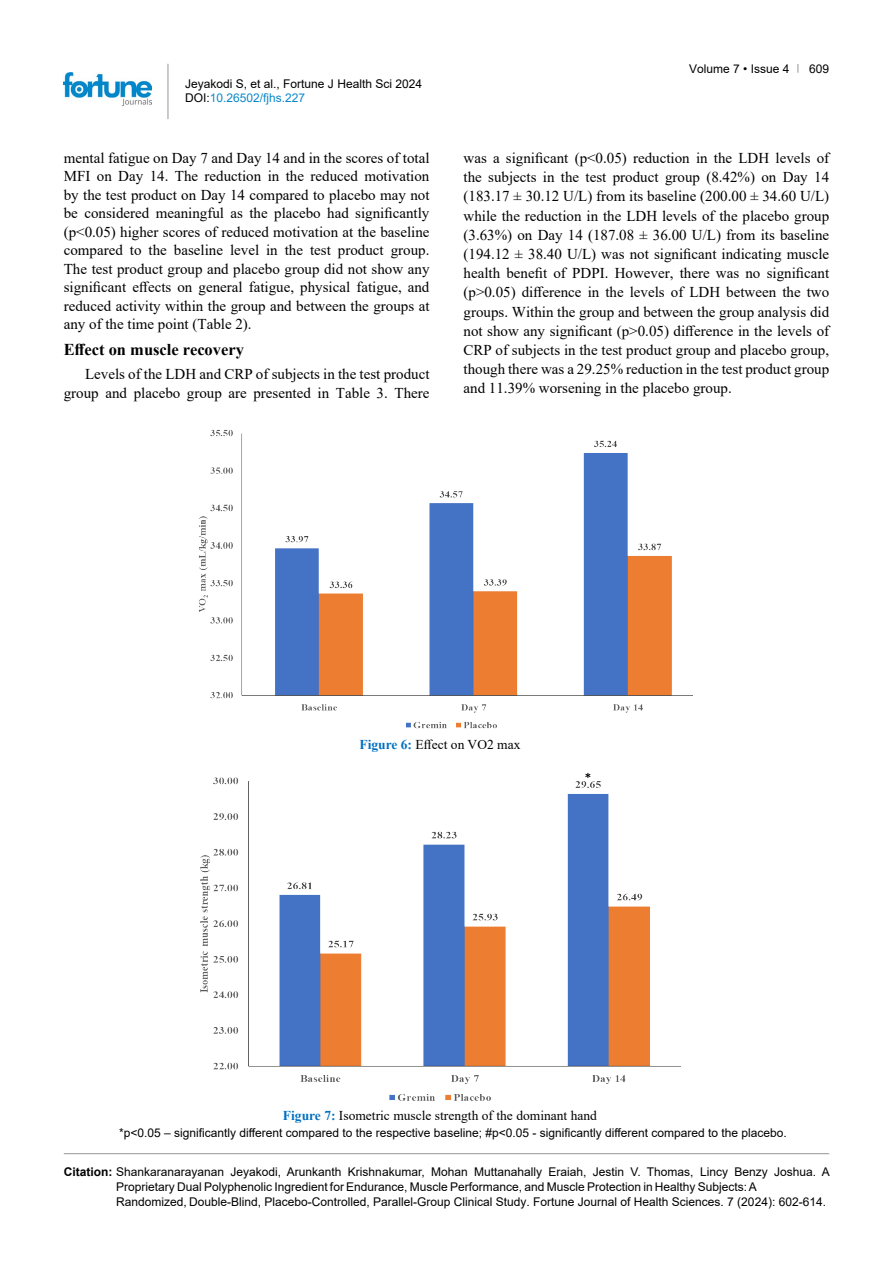
<style>
.page{position:relative;width:893px;height:1263px;background:#fff}
.page>*{position:absolute;margin:0;border:0;box-sizing:border-box;transform-origin:0 0}
.t1{font:700 16.5px "Times New Roman";color:#000}
.t2{font:15px/19.2px "Times New Roman";color:#000;text-align:justify}
.t3{font:13.5px "Times New Roman";color:#000}
.t4{font:12px/15px "Arial";color:#000}
.s1{color:#0a88ca}
.s2{font-weight:700;color:#0070c0}
.s3{font-weight:700}
</style>
<div class="page">
<hr style="left:168px;top:64px;width:1px;height:55px;background:#939598">
<img style="left:64px;top:72px;width:88px;height:33px">
<hr style="left:64px;top:1153px;width:765px;height:1px;background:#939598">
<img style="left:199px;top:430px;width:493px;height:299px">
<img style="left:200px;top:772px;width:481px;height:329px">
<p class="t4" style="left:185px;top:76px;width:238px;line-height:14.4px">Jeyakodi S, et al., Fortune J Health Sci 2024<br>DOI:<span class="s1">10.26502/fjhs.227</span></p>
<p class="t2" style="left:64px;top:148px;width:367px;line-height:18.5px">mental fatigue on Day 7 and Day 14 and in the scores of total MFI on Day 14. The reduction in the reduced motivation by the test product on Day 14 compared to placebo may not be considered meaningful as the placebo had significantly (p&lt;0.05) higher scores of reduced motivation at the baseline compared to the baseline level in the test product group.<br>The test product group and placebo group did not show any significant effects on general fatigue, physical fatigue, and reduced activity within the group and between the groups at any of the time point (Table 2).</p>
<p class="t1" style="left:64px;top:338px;width:182px">Effect on muscle recovery</p>
<p class="t2" style="left:64px;top:365px;width:367px;line-height:18.5px;text-align:right">Levels of the LDH and CRP of subjects in the test product group and placebo group are presented in Table 3. There</p>
<p class="t4" style="left:689px;top:61px;width:102px">Volume 7 • Issue 4</p>
<p class="t4" style="left:809px;top:61px;width:22px">609</p>
<p class="t2" style="left:463px;top:148px;width:367px">was a significant (p&lt;0.05) reduction in the LDH levels of the subjects in the test product group (8.42%) on Day 14 (183.17 ± 30.12 U/L) from its baseline (200.00 ± 34.60 U/L) while the reduction in the LDH levels of the placebo group (3.63%) on Day 14 (187.08 ± 36.00 U/L) from its baseline (194.12 ± 38.40 U/L) was not significant indicating muscle health benefit of PDPI. However, there was no significant (p&gt;0.05) difference in the levels of LDH between the two groups. Within the group and between the group analysis did not show any significant (p&gt;0.05) difference in the levels of CRP of subjects in the test product group and placebo group, though there was a 29.25% reduction in the test product group and 11.39% worsening in the placebo group.</p>
<p class="t3" style="left:359px;top:735px;width:162px"><span class="s2">Figure 6:</span> Effect on VO2 max</p>
<p class="t3" style="left:283px;top:1106px;width:315px"><span class="s2">Figure 7:</span> Isometric muscle strength of the dominant hand</p>
<p class="t4" style="left:119px;top:1126px;width:669px">*p&lt;0.05 – significantly different compared to the respective baseline; #p&lt;0.05 - significantly different compared to the placebo.</p>
<p class="t4" style="left:116px;top:1164px;width:715px;text-indent:-52px"><span class="s3">Citation:</span> Shankaranarayanan Jeyakodi, Arunkanth Krishnakumar, Mohan Muttanahally Eraiah, Jestin V. Thomas, Lincy Benzy Joshua. A<br>Proprietary Dual Polyphenolic Ingredient for Endurance, Muscle Performance, and Muscle Protection in Healthy Subjects: A<br>Randomized, Double-Blind, Placebo-Controlled, Parallel-Group Clinical Study. Fortune Journal of Health Sciences. 7 (2024): 602-614.</p>
</div>
